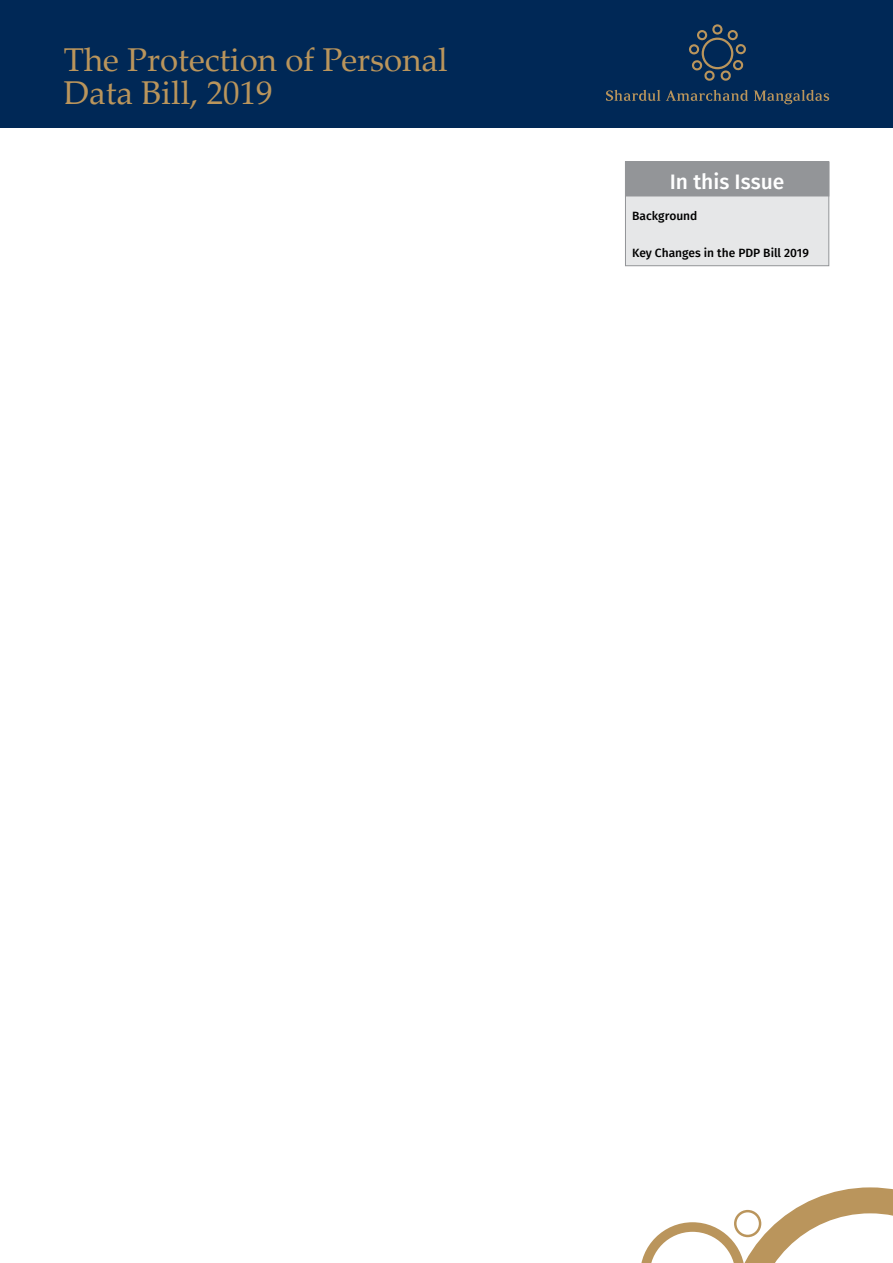
<style>
.page{position:relative;width:893px;height:1263px;background:#fff}
.page>*{position:absolute;margin:0;border:0;box-sizing:border-box;transform-origin:0 0}
.t1{font:33px/33px "Palatino Linotype";color:#ba955c}
.t2{font:500 21px "Fira Sans";color:#fff}
.t3{font:500 12px "Fira Sans";color:#000}
</style>
<div class="page">
<svg style="left:641px;top:1187px;width:252px;height:76px"></svg>
<div style="left:0;top:0;width:893px;height:128px;background:#002856"></div>
<svg style="left:606px;top:90px;width:54px;height:11px"></svg>
<svg style="left:666px;top:90px;width:82px;height:11px"></svg>
<svg style="left:754px;top:90px;width:75px;height:14px"></svg>
<svg style="left:689px;top:24px;width:57px;height:57px"></svg>
<div style="left:625px;top:162px;width:204px;height:104px;background:#e6e7e8"></div>
<div style="left:625px;top:162px;width:204px;height:104px;border:1px solid #939598"></div>
<div style="left:625px;top:162px;width:204px;height:34px;background:#939598"></div>
<p class="t1" style="left:64px;top:42px;width:385px">The Protection of Personal<br>Data Bill, 2019</p>
<p class="t2" style="left:670px;top:165px;width:116px">In this Issue</p>
<p class="t3" style="left:632px;top:206px;width:67px">Background</p>
<p class="t3" style="left:632px;top:243px;width:178px">Key Changes in the PDP Bill 2019</p>
</div>
